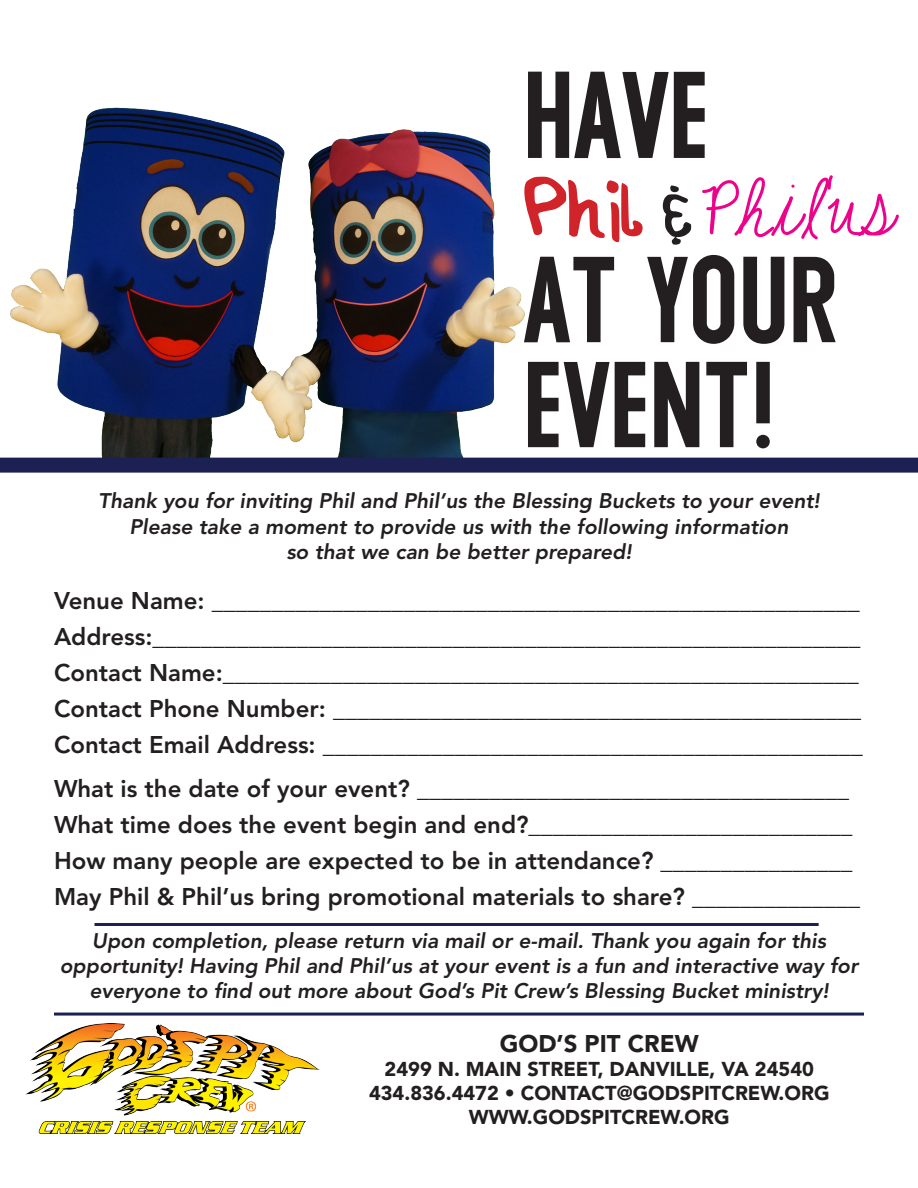
<style>
.page{position:relative;width:918px;height:1188px;background:#fff}
.page>*{position:absolute;margin:0;border:0;box-sizing:border-box;transform-origin:0 0}
.t1{font:700 123.6px "Wask New";color:#231f20}
.t2{font:700 122.4px/105px "Wask New";color:#231f20}
.t3{font:94.65px "Lemonade Stand";color:#d1232a}
.t4{font:76.8px "Jackie K Cursive";color:#ed028c}
.t5{font:76.8px "Lemonade Stand";color:#231f20}
.t6{font:800 24px "Avenir LT Std";color:#231f20}
.t7{font:900 24px "Avenir LT Std";color:#231f20}
.t8{font:italic 800 21px/25.2px "Avenir LT Std";color:#231f20;text-align:center}
.t9{font:900 19.95px/24px "Avenir LT Std";color:#231f20;text-align:center}
</style>
<div class="page">
<img style="left:0;top:107px;width:577px;height:351px">
<div style="left:0;top:458px;width:918px;height:15px;background:#1c2153"></div>
<img style="left:26px;top:1024px;width:293px;height:110px">
<hr style="left:54px;top:1013px;width:810px;height:3px;background:#1c2153">
<hr style="left:94px;top:923px;width:725px;height:3px;background:#1c2153">
<p class="t1" style="left:523px;top:39px;width:187px">HAVE</p>
<p class="t3" style="left:523px;top:173px;width:122px">Phil</p>
<p class="t5" style="left:662px;top:179px;width:31px">&amp;</p>
<p class="t4" style="left:704px;top:174px;width:193px">Phil'us</p>
<p class="t2" style="left:523px;top:241px;width:314px">AT YOUR<br>EVENT!</p>
<p class="t8" style="left:98px;top:489px;width:723px">Thank you for inviting Phil and Phil’us the Blessing Buckets to your event!<br>Please take a moment to provide us with the following information<br>so that we can be better prepared!</p>
<p class="t6" style="left:54px;top:586px;width:807px">Venue Name: ______________________________________________________</p>
<p class="t6" style="left:54px;top:622px;width:808px">Address:___________________________________________________________</p>
<p class="t6" style="left:54px;top:658px;width:806px">Contact Name:_____________________________________________________</p>
<p class="t6" style="left:54px;top:694px;width:809px">Contact Phone Number: ____________________________________________</p>
<p class="t6" style="left:54px;top:730px;width:810px">Contact Email Address: _____________________________________________</p>
<p class="t6" style="left:54px;top:775px;width:797px">What is the date of your event? ____________________________________</p>
<p class="t6" style="left:54px;top:811px;width:800px">What time does the event begin and end?___________________________</p>
<p class="t6" style="left:54px;top:847px;width:800px">How many people are expected to be in attendance? ________________</p>
<p class="t6" style="left:54px;top:883px;width:808px">May Phil &amp; Phil’us bring promotional materials to share? ______________</p>
<p class="t8" style="left:60px;top:928px;width:800px">Upon completion, please return via mail or e-mail. Thank you again for this opportunity! Having Phil and Phil’us at your event is a fun and interactive way for everyone to find out more about God’s Pit Crew’s Blessing Bucket ministry!</p>
<p class="t7" style="left:500px;top:1030px;width:201px">GOD’S PIT CREW</p>
<p class="t9" style="left:369px;top:1057px;width:462px">2499 N. MAIN STREET, DANVILLE, VA 24540<br>434.836.4472 • CONTACT@GODSPITCREW.ORG<br>WWW.GODSPITCREW.ORG</p>
</div>
